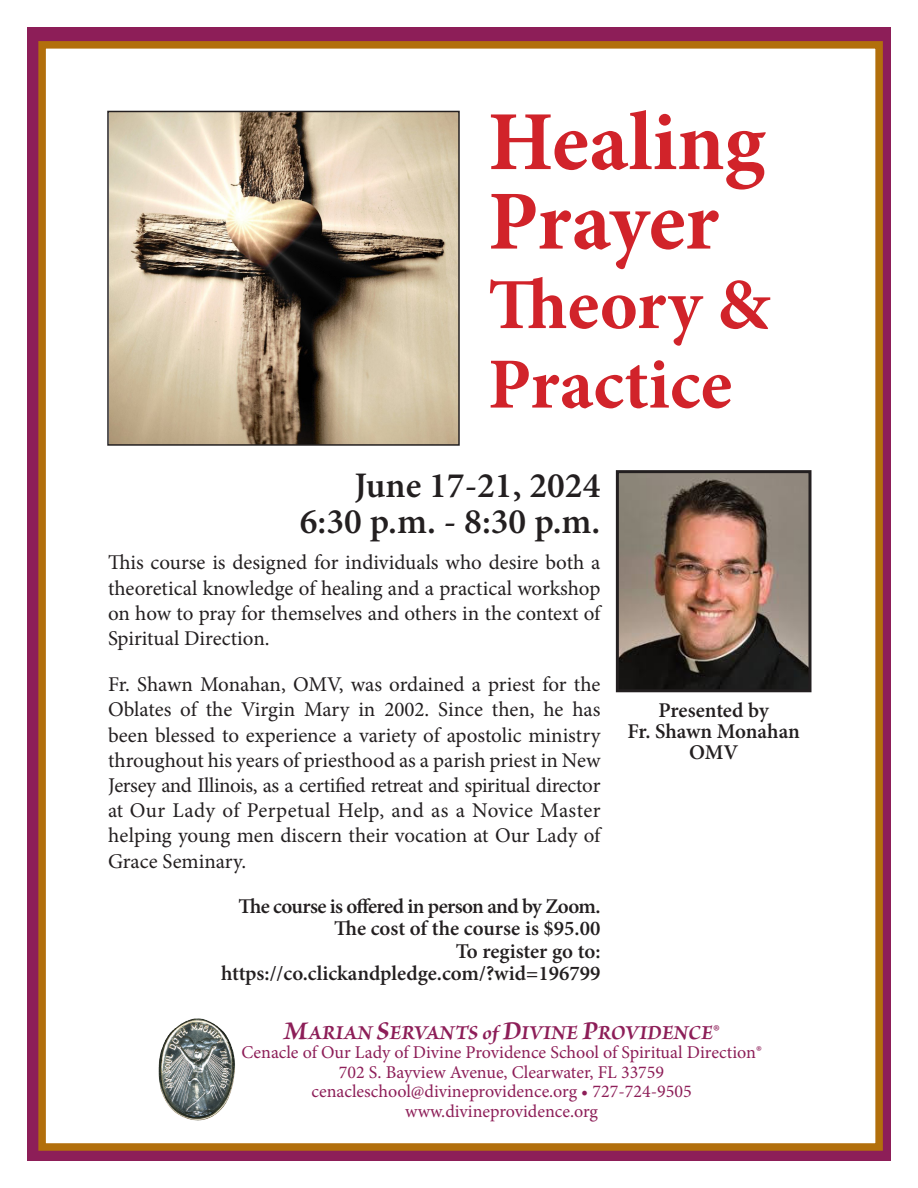
<style>
.page{position:relative;width:918px;height:1188px;background:#fff}
.page>*{position:absolute;margin:0;border:0;box-sizing:border-box;transform-origin:0 0}
.t1{font:700 84px/79.5px "Minion Pro";letter-spacing:-.005em;color:#d1232a}
.t2{font:700 72px/79.5px "Minion Pro";letter-spacing:.005em;color:#d1232a}
.t3{font:600 36px "Minion Pro";color:#231f20}
.t4{font:21px/25.2px "Minion Pro";color:#231f20;text-align:justify}
.t5{font:600 21px/21px "Minion Pro";letter-spacing:-.005em;color:#231f20;text-align:center}
.t6{font:600 21px "Minion Pro";letter-spacing:-.03em;color:#231f20}
.t7{font:italic 700 21px "Brioso Pro";color:#8d1e58}
.t8{font:18px "Minion Pro";color:#8d1e58}
.s1{font-size:27px}
.s2{font-family:"Minion Pro";font-weight:400;font-style:normal}
</style>
<div class="page">
<div style="left:27px;top:27px;width:864px;height:1134px;background:#8d1e58"></div>
<div style="left:38px;top:41px;width:845px;height:1110px;background:#fff;border:8px solid #b26f0c"></div>
<img style="left:159px;top:1018px;width:76px;height:103px">
<img style="left:110px;top:114px;width:347px;height:329px">
<div style="left:107px;top:111px;width:353px;height:335px;border:2px solid #231f20"></div>
<img style="left:620px;top:474px;width:188px;height:214px">
<div style="left:616px;top:470px;width:196px;height:222px;border:3px solid #231f20"></div>
<p class="t1" style="left:488px;top:101px;width:279px">Healing<br>Prayer</p>
<p class="t2" style="left:488px;top:264px;width:283px">Theory &amp;<br>Practice</p>
<p class="t3" style="left:355px;top:460px;width:247px">June 17-21, 2024</p>
<p class="t3" style="left:300px;top:496px;width:302px">6:30 p.m. - 8:30 p.m.</p>
<p class="t4" style="left:108px;top:550px;width:494px">This course is designed for individuals who desire both a theoretical knowledge of healing and a practical workshop on how to pray for themselves and others in the context of Spiritual Direction.</p>
<p class="t4" style="left:108px;top:672px;width:494px">Fr. Shawn Monahan, OMV, was ordained a priest for the Oblates of the Virgin Mary in 2002. Since then, he has been blessed to experience a variety of apostolic ministry throughout his years of priesthood as a parish priest in New Jersey and Illinois, as a certified retreat and spiritual director at Our Lady of Perpetual Help, and as a Novice Master helping young men discern their vocation at Our Lady of Grace Seminary.</p>
<p class="t6" style="left:238px;top:891px;width:364px">The course is offered in person and by Zoom.</p>
<p class="t5" style="left:334px;top:918px;width:268px">The cost of the course is $95.00</p>
<p class="t5" style="left:456px;top:940px;width:146px">To register go to:</p>
<p class="t5" style="left:221px;top:963px;width:381px">https://co.clickandpledge.com/?wid=196799</p>
<p class="t7" style="left:283px;top:1019px;width:438px"><span class="s1">M</span>ARIAN <span class="s1">S</span>ERVANTS of <span class="s1">D</span>IVINE <span class="s1">P</span>ROVIDENCE<span class="s2">®</span></p>
<p class="t8" style="left:241px;top:1040px;width:522px">Cenacle of Our Lady of Divine Providence School of Spiritual Direction®</p>
<p class="t8" style="left:339px;top:1060px;width:327px">702 S. Bayview Avenue, Clearwater, FL 33759</p>
<p class="t8" style="left:312px;top:1079px;width:382px">cenacleschool@divineprovidence.org • 727-724-9505</p>
<p class="t8" style="left:405px;top:1099px;width:194px">www.divineprovidence.org</p>
<p class="t5" style="left:659px;top:700px;width:112px">Presented by</p>
<p class="t5" style="left:627px;top:721px;width:174px">Fr. Shawn Monahan<br>OMV</p>
</div>
